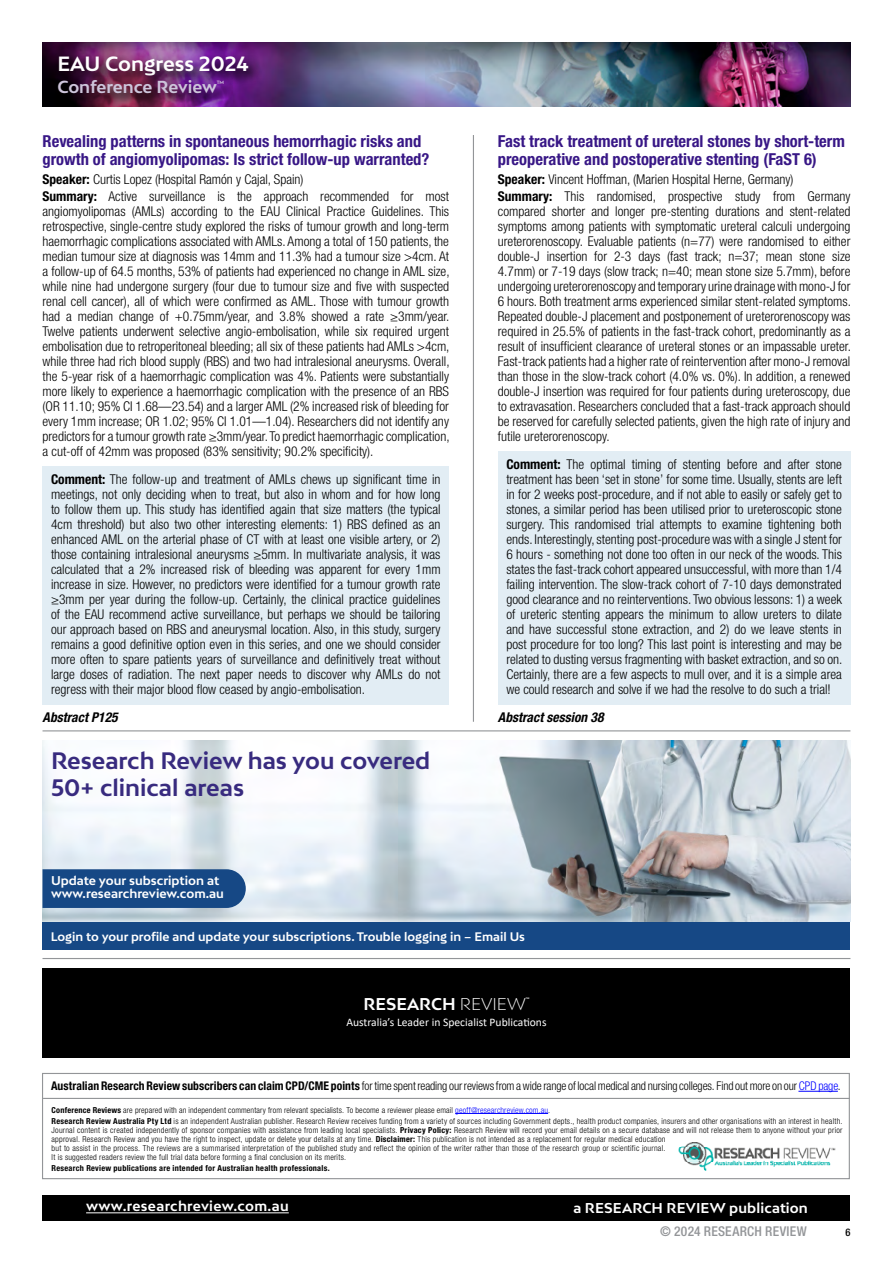
<style>
.page{position:relative;width:893px;height:1263px;background:#fff}
.page>*{position:absolute;margin:0;border:0;box-sizing:border-box;transform-origin:0 0}
.t1{font:700 22.5px/27px "Bw Mitga";color:#382b7f}
.t2{font:700 19.5px "Bw Mitga";color:#fff}
.t3{font:700 condensed 16.5px/18px "Helvetica Neue LT Pro";color:#381786}
.t4{font:700 16.5px "Bw Mitga";letter-spacing:-.01em;color:#cdc5db}
.t5{font:700 16.05px "Bw Mitga";color:#fff}
.t6{font:300 condensed 13.5px/15px "Helvetica Neue LT Pro";color:#000;text-align:justify}
.t7{font:700 13.5px "Bw Mitga";letter-spacing:.01em;color:#fff}
.t8{font:italic 700 condensed 13.5px "Helvetica Neue LT Pro";color:#000}
.t9{font:500 condensed 13.5px "Helvetica Neue LT Pro";letter-spacing:.02em;color:#939598}
.t10{font:300 condensed 12px "Helvetica Neue LT Pro";letter-spacing:-.01em;color:#000}
.t11{font:700 12px/13.5px "Bw Mitga";color:#fff}
.t12{font:700 11.7px "Bw Mitga";color:#fff}
.t13{font:11.55px "Calibri";color:#fff}
.t14{font:500 condensed 10.5px "Helvetica Neue LT Pro";color:#000}
.t15{font:300 condensed 8.25px/9px "Helvetica Neue LT Pro";letter-spacing:.025em;color:#000}
.t16{font:700 condensed 8.25px "Helvetica Neue LT Pro";letter-spacing:.03em;color:#000}
.t17{font:700 4.5px "Bw Mitga";color:#cdc5db}
.t18{font:700 2.55px "Calibri";color:#fff}
.s1{font-weight:700}
.s2{font-weight:300}
.s3{color:#00f}
</style>
<div class="page">
<div style="left:43px;top:1195px;width:807px;height:25px;background:#000"></div>
<hr style="left:86px;top:1212px;width:203px;height:1px;background:#fff">
<hr style="left:455px;top:1113px;width:93px;height:1px;background:#00f">
<hr style="left:798px;top:1091px;width:40px;height:1px;background:#00f">
<div style="left:42px;top:1073px;width:808px;height:106px;border:1px solid #939598"></div>
<hr style="left:43px;top:1098px;width:807px;height:1px;background:#939598">
<img style="left:678px;top:1142px;width:158px;height:29px">
<hr style="left:473px;top:135px;width:1px;height:587px;background:#939598">
<img style="left:43px;top:43px;width:807px;height:64px">
<img style="left:43px;top:740px;width:807px;height:182px">
<div style="left:43px;top:869px;width:203px;height:39px;background:#164885"></div>
<div style="left:43px;top:922px;width:807px;height:27px;background:#164885"></div>
<hr style="left:43px;top:730px;width:807px;height:1px;background:#939598">
<hr style="left:43px;top:958px;width:807px;height:1px;background:#939598">
<div style="left:44px;top:41px;width:218px;height:50px;background:#000;opacity:.75"></div>
<div style="left:43px;top:65px;width:195px;height:43px;background:#000;opacity:.75"></div>
<div style="left:43px;top:466px;width:406px;height:238px;background:#e2edf4"></div>
<div style="left:498px;top:451px;width:352px;height:253px;background:#e2edf4"></div>
<div style="left:43px;top:968px;width:807px;height:89px;background:#000"></div>
<h2 class="t2" style="left:57px;top:51px;width:193px">EAU Congress 2024</h2>
<p class="t4" style="left:57px;top:76px;width:161px">Conference Review</p>
<p class="t17" style="left:217px;top:80px;width:9px">TM</p>
<p class="t3" style="left:43px;top:132px;width:388px">Revealing patterns in spontaneous hemorrhagic risks and growth of angiomyolipomas: Is strict follow-up warranted?</p>
<p class="t6" style="left:43px;top:171px;width:408px;line-height:17.1px"><span class="s1">Speaker:</span> Curtis Lopez (Hospital Ramón y Cajal, Spain)<br><span class="s1">Summary:</span> Active surveillance is the approach recommended for most</p>
<p class="t6" style="left:43px;top:204px;width:409px">angiomyolipomas (AMLs) according to the EAU Clinical Practice Guidelines. This retrospective, single-centre study explored the risks of tumour growth and long-term haemorrhagic complications associated with AMLs. Among a total of 150 patients, the median tumour size at diagnosis was 14mm and 11.3% had a tumour size &gt;4cm. At a follow-up of 64.5 months, 53% of patients had experienced no change in AML size, while nine had undergone surgery (four due to tumour size and five with suspected renal cell cancer), all of which were confirmed as AML. Those with tumour growth had a median change of +0.75mm/year, and 3.8% showed a rate ≥3mm/year.<br>Twelve patients underwent selective angio-embolisation, while six required urgent embolisation due to retroperitoneal bleeding; all six of these patients had AMLs &gt;4cm, while three had rich blood supply (RBS) and two had intralesional aneurysms. Overall, the 5-year risk of a haemorrhagic complication was 4%. Patients were substantially more likely to experience a haemorrhagic complication with the presence of an RBS (OR 11.10; 95% CI 1.68—23.54) and a larger AML (2% increased risk of bleeding for every 1mm increase; OR 1.02; 95% CI 1.01—1.04). Researchers did not identify any predictors for a tumour growth rate ≥3mm/year. To predict haemorrhagic complication, a cut-off of 42mm was proposed (83% sensitivity; 90.2% specificity).</p>
<p class="t6" style="left:51px;top:472px;width:391px"><span class="s1">Comment:</span> The follow-up and treatment of AMLs chews up significant time in meetings, not only deciding when to treat, but also in whom and for how long to follow them up. This study has identified again that size matters (the typical 4cm threshold) but also two other interesting elements: 1) RBS defined as an enhanced AML on the arterial phase of CT with at least one visible artery, or 2) those containing intralesional aneurysms ≥5mm. In multivariate analysis, it was calculated that a 2% increased risk of bleeding was apparent for every 1mm increase in size. However, no predictors were identified for a tumour growth rate ≥3mm per year during the follow-up. Certainly, the clinical practice guidelines of the EAU recommend active surveillance, but perhaps we should be tailoring our approach based on RBS and aneurysmal location. Also, in this study, surgery remains a good definitive option even in this series, and one we should consider more often to spare patients years of surveillance and definitively treat without large doses of radiation. The next paper needs to discover why AMLs do not regress with their major blood flow ceased by angio-embolisation.</p>
<p class="t8" style="left:43px;top:709px;width:77px">Abstract P125</p>
<h1 class="t1" style="left:51px;top:746px;width:381px">Research Review has you covered<br>50+ clinical areas</h1>
<p class="t3" style="left:498px;top:132px;width:349px">Fast track treatment of ureteral stones by short-term preoperative and postoperative stenting (FaST 6)</p>
<p class="t6" style="left:498px;top:171px;width:354px;line-height:17.1px"><span class="s1">Speaker:</span> Vincent Hoffman, (Marien Hospital Herne, Germany)<br><span class="s1">Summary:</span> This randomised, prospective study from Germany</p>
<p class="t6" style="left:498px;top:204px;width:355px">compared shorter and longer pre-stenting durations and stent-related symptoms among patients with symptomatic ureteral calculi undergoing ureterorenoscopy. Evaluable patients (n=77) were randomised to either double-J insertion for 2-3 days (fast track; n=37; mean stone size 4.7mm) or 7-19 days (slow track; n=40; mean stone size 5.7mm), before undergoing ureterorenoscopy and temporary urine drainage with mono-J for 6 hours. Both treatment arms experienced similar stent-related symptoms.<br>Repeated double-J placement and postponement of ureterorenoscopy was required in 25.5% of patients in the fast-track cohort, predominantly as a result of insufficient clearance of ureteral stones or an impassable ureter.<br>Fast-track patients had a higher rate of reintervention after mono-J removal than those in the slow-track cohort (4.0% vs. 0%). In addition, a renewed double-J insertion was required for four patients during ureteroscopy, due to extravasation. Researchers concluded that a fast-track approach should be reserved for carefully selected patients, given the high rate of injury and futile ureterorenoscopy.</p>
<p class="t6" style="left:506px;top:457px;width:338px"><span class="s1">Comment:</span> The optimal timing of stenting before and after stone treatment has been ‘set in stone’ for some time. Usually, stents are left in for 2 weeks post-procedure, and if not able to easily or safely get to stones, a similar period has been utilised prior to ureteroscopic stone surgery. This randomised trial attempts to examine tightening both ends. Interestingly, stenting post-procedure was with a single J stent for 6 hours - something not done too often in our neck of the woods. This states the fast-track cohort appeared unsuccessful, with more than 1/4 failing intervention. The slow-track cohort of 7-10 days demonstrated good clearance and no reinterventions. Two obvious lessons: 1) a week of ureteric stenting appears the minimum to allow ureters to dilate and have successful stone extraction, and 2) do we leave stents in post procedure for too long? This last point is interesting and may be related to dusting versus fragmenting with basket extraction, and so on.<br>Certainly, there are a few aspects to mull over, and it is a simple area we could research and solve if we had the resolve to do such a trial!</p>
<p class="t8" style="left:498px;top:709px;width:107px">Abstract session 38</p>
<p class="t11" style="left:51px;top:873px;width:174px">Update your subscription at www.researchreview.com.au</p>
<p class="t12" style="left:51px;top:928px;width:476px">Login to your profile and update your subscriptions. Trouble logging in – Email Us</p>
<p class="t5" style="left:364px;top:993px;width:164px">RESEARCH <span class="s2">REVIEW</span></p>
<p class="t18" style="left:526px;top:997px;width:5px">TM</p>
<p class="t13" style="left:346px;top:1014px;width:202px">Australia’s Leader in Specialist Publications</p>
<p class="t10" style="left:51px;top:1079px;width:791px"><span class="s1">Australian Research Review subscribers can claim CPD/CME points</span> for time spent reading our reviews from a wide range of local medical and nursing colleges. Find out more on our <span class="s3">CPD page</span>.</p>
<p class="t15" style="left:52px;top:1104px;width:792px;line-height:11.1px"><span class="s1">Conference Reviews</span> are prepared with an independent commentary from relevant specialists. To become a reviewer please email <span class="s3">geoff@researchreview.com.au</span>.<br><span class="s1">Research Review Australia Pty Ltd</span> is an independent Australian publisher. Research Review receives funding from a variety of sources including Government depts., health product companies, insurers and other organisations with an interest in health.</p>
<p class="t15" style="left:52px;top:1125px;width:792px">Journal content is created independently of sponsor companies with assistance from leading local specialists. <span class="s1">Privacy Policy:</span> Research Review will record your email details on a secure database and will not release them to anyone without your prior approval. Research Review and you have the right to inspect, update or delete your details at any time. <span class="s1">Disclaimer:</span> This publication is not intended as a replacement for regular medical education<br>but to assist in the process. The reviews are a summarised interpretation of the published study and reflect the opinion of the writer rather than those of the research group or scientific journal.<br>It is suggested readers review the full trial data before forming a final conclusion on its merits.</p>
<p class="t16" style="left:52px;top:1163px;width:280px">Research Review publications are intended for Australian health professionals.</p>
<p class="t7" style="left:86px;top:1197px;width:204px">www.researchreview.com.au</p>
<p class="t7" style="left:574px;top:1199px;width:236px">a RESEARCH REVIEW publication</p>
<p class="t9" style="left:660px;top:1223px;width:148px">© 2024 RESEARCH REVIEW</p>
<p class="t14" style="left:845px;top:1226px;width:7px">6</p>
</div>
